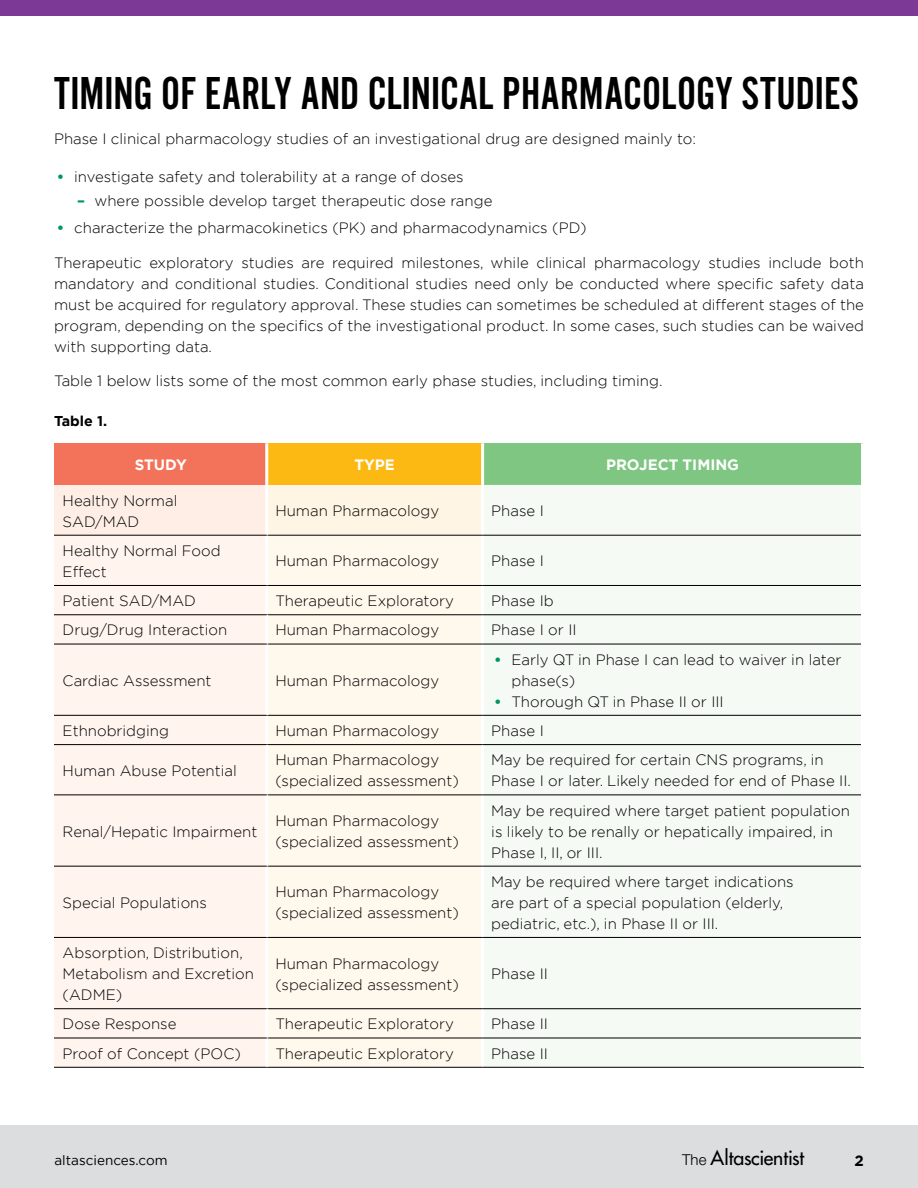
<style>
.page{position:relative;width:918px;height:1188px;background:#fff}
.page>*{position:absolute;margin:0;border:0;box-sizing:border-box;transform-origin:0 0}
.title_H2{font:48px "Alternate Got No 2 D";color:#000}
.t1{font:500 19.5px "Futura Std";letter-spacing:-.01em;color:#000}
.Body{font:300 15px/21px "Gotham";color:#000}
.Bullets_green{font:300 15px/21px "Gotham";color:#000}
.Sub_bullet{font:300 15px "Gotham";color:#000}
.Body-2{font:700 15px "Gotham";color:#fff}
.t2{font:700 15px "Gotham";color:#000}
.Emphasis{font:700 14.25px "Gotham";color:#000}
.t3{font:13.5px "Gotham";color:#000}
.s1{font-weight:700;color:#009767}
.s2{font-family:"Helvetica Neue LT Std";font-weight:300;font-size:15px}
</style>
<div class="page">
<div style="left:0;top:1125px;width:918px;height:63px;background:#dcddde"></div>
<div style="left:0;top:0;width:918px;height:15px;background:#7c3996"></div>
<div style="left:54px;top:443px;width:213px;height:42px;background:#f3725a"></div>
<div style="left:267px;top:443px;width:216px;height:42px;background:#fdb913"></div>
<div style="left:483px;top:443px;width:379px;height:42px;background:#7ec681"></div>
<div style="left:54px;top:485px;width:213px;height:50px;background:#feeee6"></div>
<div style="left:267px;top:485px;width:216px;height:50px;background:#fff5e4"></div>
<div style="left:484px;top:485px;width:377px;height:582px;background:#f5faf4"></div>
<div style="left:54px;top:536px;width:211px;height:531px;background:#fff4ee"></div>
<div style="left:268px;top:536px;width:213px;height:531px;background:#fff8ed"></div>
<hr style="left:481px;top:485px;width:3px;height:50px;background:#fff">
<hr style="left:267px;top:535px;width:216px;height:1px;background:#000">
<hr style="left:483px;top:535px;width:378px;height:1px;background:#000">
<hr style="left:267px;top:585px;width:216px;height:1px;background:#000">
<hr style="left:483px;top:585px;width:378px;height:1px;background:#000">
<hr style="left:267px;top:614px;width:216px;height:1px;background:#000">
<hr style="left:483px;top:614px;width:378px;height:1px;background:#000">
<hr style="left:267px;top:644px;width:216px;height:1px;background:#000">
<hr style="left:483px;top:644px;width:378px;height:1px;background:#000">
<hr style="left:267px;top:715px;width:216px;height:1px;background:#000">
<hr style="left:483px;top:715px;width:378px;height:1px;background:#000">
<hr style="left:267px;top:744px;width:216px;height:1px;background:#000">
<hr style="left:483px;top:744px;width:378px;height:1px;background:#000">
<hr style="left:267px;top:795px;width:216px;height:1px;background:#000">
<hr style="left:483px;top:795px;width:378px;height:1px;background:#000">
<hr style="left:267px;top:866px;width:216px;height:1px;background:#000">
<hr style="left:483px;top:866px;width:378px;height:1px;background:#000">
<hr style="left:267px;top:937px;width:216px;height:1px;background:#000">
<hr style="left:483px;top:937px;width:378px;height:1px;background:#000">
<hr style="left:267px;top:1008px;width:216px;height:1px;background:#000">
<hr style="left:483px;top:1008px;width:378px;height:1px;background:#000">
<hr style="left:267px;top:1038px;width:216px;height:1px;background:#000">
<hr style="left:483px;top:1038px;width:378px;height:1px;background:#000">
<hr style="left:267px;top:1067px;width:216px;height:1px;background:#000">
<hr style="left:483px;top:1067px;width:381px;height:1px;background:#000">
<hr style="left:265px;top:485px;width:3px;height:50px;background:#fff">
<hr style="left:265px;top:644px;width:3px;height:71px;background:#fff">
<hr style="left:265px;top:795px;width:3px;height:71px;background:#fff">
<hr style="left:265px;top:1038px;width:3px;height:29px;background:#fff">
<hr style="left:54px;top:535px;width:213px;height:1px;background:#000">
<hr style="left:54px;top:585px;width:213px;height:1px;background:#000">
<hr style="left:54px;top:614px;width:213px;height:1px;background:#000">
<hr style="left:54px;top:644px;width:213px;height:1px;background:#000">
<hr style="left:54px;top:715px;width:213px;height:1px;background:#000">
<hr style="left:54px;top:744px;width:213px;height:1px;background:#000">
<hr style="left:54px;top:795px;width:213px;height:1px;background:#000">
<hr style="left:54px;top:866px;width:213px;height:1px;background:#000">
<hr style="left:54px;top:937px;width:213px;height:1px;background:#000">
<hr style="left:54px;top:1008px;width:213px;height:1px;background:#000">
<hr style="left:54px;top:1038px;width:213px;height:1px;background:#000">
<hr style="left:54px;top:1067px;width:213px;height:1px;background:#000">
<hr style="left:265px;top:443px;width:3px;height:42px;background:#fff">
<hr style="left:481px;top:443px;width:3px;height:42px;background:#fff">
<hr style="left:861px;top:443px;width:3px;height:42px;background:#fff">
<h2 class="title_H2" style="left:54px;top:68px;width:806px">TIMING OF EARLY AND CLINICAL PHARMACOLOGY STUDIES</h2>
<p class="Body" style="left:54px;top:128px;width:644px">Phase I clinical pharmacology studies of an investigational drug are designed mainly to:</p>
<p class="Bullets_green" style="left:57px;top:165px;width:408px"><span class="s1">•</span> investigate safety and tolerability at a range of doses</p>
<p class="Sub_bullet" style="left:77px;top:191px;width:417px"><span class="s1">–</span> where possible develop target therapeutic dose range</p>
<p class="Bullets_green" style="left:57px;top:217px;width:531px"><span class="s1">•</span> characterize the pharmacokinetics (PK) and pharmacodynamics (PD)</p>
<p class="Body" style="left:54px;top:252px;width:812px;text-align:justify">Therapeutic exploratory studies are required milestones, while clinical pharmacology studies include both mandatory and conditional studies. Conditional studies need only be conducted where specific safety data must be acquired for regulatory approval. These studies can sometimes be scheduled at different stages of the program, depending on the specifics of the investigational product. In some cases, such studies can be waived with supporting data.</p>
<p class="Body" style="left:54px;top:370px;width:610px">Table 1 below lists some of the most common early phase studies, including timing.</p>
<h3 class="Emphasis" style="left:54px;top:411px;width:55px">Table 1.</h3>
<p class="Body-2" style="left:135px;top:455px;width:53px">STUDY</p>
<p class="Body-2" style="left:354px;top:455px;width:42px">TYPE</p>
<p class="Body-2" style="left:606px;top:455px;width:134px">PROJECT TIMING</p>
<p class="Body" style="left:63px;top:489px;width:116px">Healthy Normal<br>SAD/MAD</p>
<p class="Body" style="left:275px;top:500px;width:165px">Human Pharmacology</p>
<p class="Body" style="left:491px;top:500px;width:54px">Phase I</p>
<p class="Body" style="left:63px;top:540px;width:160px">Healthy Normal Food<br>Effect</p>
<p class="Body" style="left:275px;top:550px;width:165px">Human Pharmacology</p>
<p class="Body" style="left:491px;top:550px;width:54px">Phase I</p>
<p class="Body" style="left:63px;top:590px;width:135px">Patient SAD/MAD</p>
<p class="Body" style="left:275px;top:590px;width:180px">Therapeutic Exploratory</p>
<p class="Body" style="left:491px;top:590px;width:64px">Phase Ib</p>
<p class="Body" style="left:63px;top:619px;width:166px">Drug/Drug Interaction</p>
<p class="Body" style="left:275px;top:619px;width:165px">Human Pharmacology</p>
<p class="Body" style="left:491px;top:619px;width:87px">Phase I or II</p>
<p class="Body" style="left:63px;top:669px;width:150px">Cardiac Assessment</p>
<p class="Body" style="left:275px;top:669px;width:165px">Human Pharmacology</p>
<p class="Bullets_green" style="left:512px;top:648px;width:331px;text-indent:-17px"><span class="s1">•</span> Early QT in Phase I can lead to waiver in later phase(s)</p>
<p class="Bullets_green" style="left:494px;top:690px;width:231px"><span class="s1">•</span> Thorough QT in Phase II or III</p>
<p class="Body" style="left:63px;top:720px;width:108px">Ethnobridging</p>
<p class="Body" style="left:275px;top:720px;width:165px">Human Pharmacology</p>
<p class="Body" style="left:491px;top:720px;width:54px">Phase I</p>
<p class="Body" style="left:63px;top:760px;width:176px">Human Abuse Potential</p>
<p class="Body" style="left:275px;top:749px;width:185px">Human Pharmacology (specialized assessment)</p>
<p class="Body" style="left:491px;top:749px;width:361px">May be required for certain CNS programs, in<br>Phase I or later. Likely needed for end of Phase II.</p>
<p class="Body" style="left:63px;top:820px;width:196px">Renal/Hepatic Impairment</p>
<p class="Body" style="left:275px;top:810px;width:185px">Human Pharmacology (specialized assessment)</p>
<p class="Body" style="left:491px;top:799px;width:360px">May be required where target patient population is likely to be renally or hepatically impaired, in<br>Phase I, II, or III.</p>
<p class="Body" style="left:63px;top:892px;width:146px">Special Populations</p>
<p class="Body" style="left:275px;top:881px;width:185px">Human Pharmacology (specialized assessment)</p>
<p class="Body" style="left:491px;top:871px;width:304px">May be required where target indications are part of a special population (elderly, pediatric, etc.), in Phase II or III.</p>
<p class="Body" style="left:63px;top:942px;width:193px">Absorption, Distribution,<br>Metabolism and Excretion (ADME)</p>
<p class="Body" style="left:275px;top:952px;width:185px">Human Pharmacology (specialized assessment)</p>
<p class="Body" style="left:491px;top:963px;width:58px">Phase II</p>
<p class="Body" style="left:63px;top:1013px;width:115px">Dose Response</p>
<p class="Body" style="left:275px;top:1013px;width:180px">Therapeutic Exploratory</p>
<p class="Body" style="left:491px;top:1013px;width:58px">Phase II</p>
<p class="Body" style="left:63px;top:1042px;width:180px">Proof of Concept (POC)</p>
<p class="Body" style="left:275px;top:1042px;width:180px">Therapeutic Exploratory</p>
<p class="Body" style="left:491px;top:1042px;width:58px">Phase II</p>
<p class="t3" style="left:54px;top:1152px;width:115px">altasciences.com</p>
<h2 class="t1" style="left:682px;top:1146px;width:123px"><span class="s2">The</span> Altascientist</h2>
<p class="t2" style="left:854px;top:1150px;width:11px">2</p>
</div>
